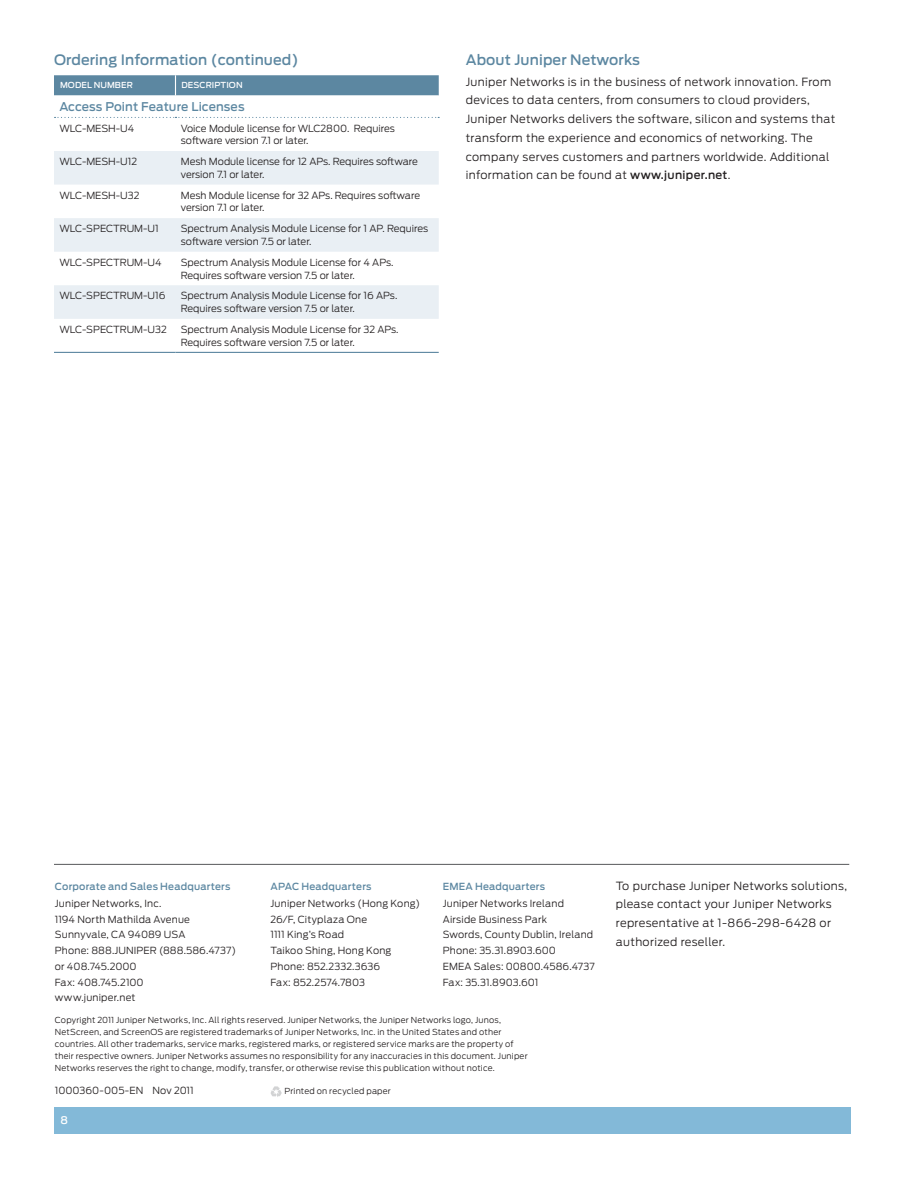
<style>
.page{position:relative;width:918px;height:1188px;background:#fff}
.page>*{position:absolute;margin:0;border:0;box-sizing:border-box;transform-origin:0 0}
.t1{font:500 14.25px "Antenna";letter-spacing:.01em;color:#5c87a1}
.t2{font:500 12px "Antenna";color:#5c87a1}
.t3{font:300 11.25px/18.8px "Antenna";letter-spacing:.03em;color:#231f20}
.t4{font:500 10.5px "Antenna";color:#fff}
.t5{font:300 9.75px/15.8px "Antenna";color:#231f20}
.t6{font:500 9.75px "Antenna";letter-spacing:.015em;color:#5c87a1}
.t7{font:300 8.25px/12px "Antenna";letter-spacing:.025em;color:#231f20}
.t8{font:500 8.25px "Antenna";letter-spacing:.01em;color:#fff}
.s1{font-weight:500}
</style>
<div class="page">
<div style="left:54px;top:1107px;width:796px;height:27px;background:#83b9d8"></div>
<hr style="left:54px;top:864px;width:795px;height:1px;background:#57585a">
<svg style="left:271px;top:1086px;width:11px;height:11px"></svg>
<svg style="left:54px;top:151px;width:385px;height:168px;fill:#e9eff4"></svg>
<svg style="left:54px;top:75px;width:385px;height:21px;background:#648da5"></svg>
<svg style="left:55px;top:117px;width:384px;height:1px"></svg>
<hr style="left:54px;top:352px;width:122px;height:1px;background:#5c87a1">
<hr style="left:176px;top:352px;width:263px;height:1px;background:#5c87a1">
<h1 class="t1" style="left:54px;top:51px;width:246px">Ordering I nformation (continued)</h1>
<p class="t8" style="left:60px;top:81px;width:74px">Model Number</p>
<p class="t8" style="left:181px;top:81px;width:61px">DESCRI PTION</p>
<p class="t2" style="left:59px;top:99px;width:187px">Access Point Feature Licenses</p>
<p class="t5" style="left:59px;top:120px;width:76px">WLC-MESH-U4</p>
<p class="t5" style="left:181px;top:122px;width:216px;line-height:12.8px">Voice Module license for WLC2800. Requires software version 7.1 or later.</p>
<p class="t5" style="left:59px;top:154px;width:79px">WLC-MESH-U12</p>
<p class="t5" style="left:181px;top:155px;width:239px;line-height:12.8px">Mesh Module license for 12 APs. Requires software version 7.1 or later.</p>
<p class="t5" style="left:59px;top:187px;width:82px">WLC-MESH-U32</p>
<p class="t5" style="left:181px;top:189px;width:241px;line-height:12.8px">Mesh Module license for 32 APs. Requires software version 7.1 or later.</p>
<p class="t5" style="left:59px;top:221px;width:101px">WLC-SPECTRUM-U1</p>
<p class="t5" style="left:181px;top:222px;width:249px;line-height:12.8px">Spectrum Analysis Module License for 1 AP. Requires software version 7.5 or later.</p>
<p class="t5" style="left:59px;top:254px;width:104px">WLC-SPECTRUM-U4</p>
<p class="t5" style="left:181px;top:256px;width:214px;line-height:12.8px">Spectrum Analysis Module License for 4 APs.<br>Requires software version 7.5 or later.</p>
<p class="t5" style="left:59px;top:288px;width:108px">WLC-SPECTRUM-U16</p>
<p class="t5" style="left:181px;top:289px;width:218px;line-height:12.8px">Spectrum Analysis Module License for 16 APs.<br>Requires software version 7.5 or later.</p>
<p class="t5" style="left:59px;top:322px;width:109px">WLC-SPECTRUM-U32</p>
<p class="t5" style="left:181px;top:323px;width:219px;line-height:12.8px">Spectrum Analysis Module License for 32 APs.<br>Requires software version 7.5 or later.</p>
<h1 class="t1" style="left:466px;top:51px;width:176px">About Juniper Networks</h1>
<p class="t3" style="left:466px;top:72px;width:371px">Juniper Networks is in the business of network innovation. From devices to data centers, from consumers to cloud providers, Juniper Networks delivers the software, silicon and systems that transform the experience and economics of networking. The company serves customers and partners worldwide. Additional information can be found at <span class="s1">www.juniper.net</span>.</p>
<p class="t6" style="left:55px;top:880px;width:177px">Corporate and Sales Headquarters</p>
<p class="t5" style="left:55px;top:896px;width:183px">Juniper Networks, Inc.<br>1194 North Mathilda Avenue<br>Sunnyvale, CA 94089 USA<br>Phone: 888.JUNIPER (888.586.4737) or 408.745.2000<br>Fax: 408.745.2100<br>www.juniper.net</p>
<p class="t6" style="left:271px;top:880px;width:103px">APAC Headquarters</p>
<p class="t5" style="left:271px;top:896px;width:151px">Juniper Networks (Hong Kong)<br>26/F, Cityplaza One<br>1111 King’s Road<br>Taikoo Shing, Hong Kong<br>Phone: 852.2332.3636<br>Fax: 852.2574.7803</p>
<p class="t6" style="left:443px;top:880px;width:104px">EMEA Headquarters</p>
<p class="t5" style="left:443px;top:896px;width:153px">Juniper Networks Ireland<br>Airside Business Park<br>Swords, County Dublin, Ireland<br>Phone: 35.31.8903.600<br>EMEA Sales: 00800.4586.4737<br>Fax: 35.31.8903.601</p>
<p class="t3" style="left:616px;top:876px;width:233px">To purchase Juniper Networks solutions, please contact your Juniper Networks representative at 1-866-298-6428 or authorized reseller.</p>
<p class="t7" style="left:55px;top:1014px;width:474px">Copyright 2011 Juniper Networks, Inc. All rights reserved. Juniper Networks, the Juniper Networks logo, Junos, NetScreen, and ScreenOS are registered trademarks of Juniper Networks, Inc. in the United States and other countries. All other trademarks, service marks, registered marks, or registered service marks are the property of their respective owners. Juniper Networks assumes no responsibility for any inaccuracies in this document. Juniper Networks reserves the right to change, modify, transfer, or otherwise revise this publication without notice.</p>
<p class="t5" style="left:55px;top:1082px;width:140px">1000360-005-EN Nov 2011</p>
<p class="t4" style="left:61px;top:1114px;width:9px">8</p>
<p class="t7" style="left:285px;top:1085px;width:108px">Printed on recycled paper</p>
</div>
